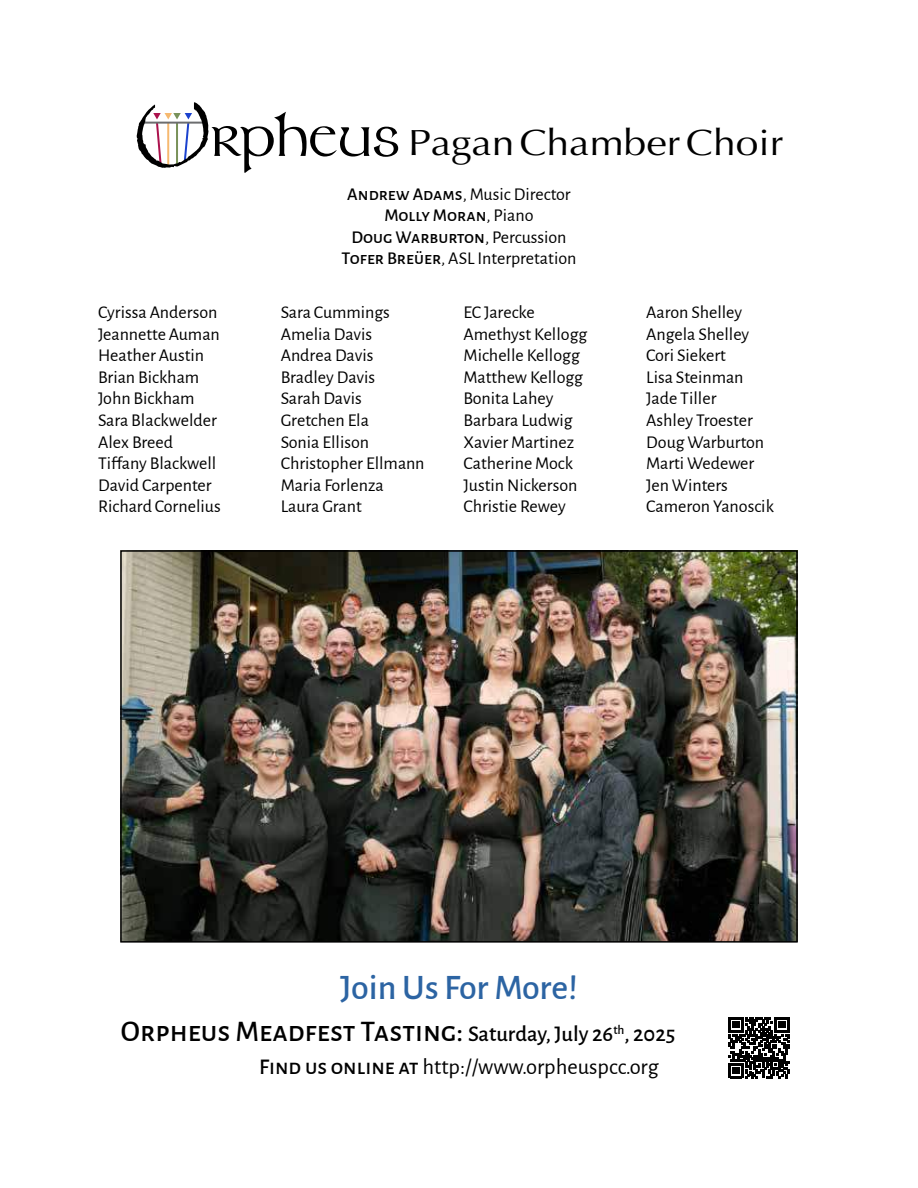
<style>
.page{position:relative;width:918px;height:1188px;background:#fff}
.page>*{position:absolute;margin:0;border:0;box-sizing:border-box;transform-origin:0 0}
.t1{font:36.45px "Optima";color:#000;scale:1.12 1}
.t2{font:500 36px "Alegreya Sans";letter-spacing:-.01em;color:#2c64a3}
.t3{font:500 30px "Alegreya Sans";color:#000}
.t4{font:22.5px "Alegreya Sans";color:#000}
.t5{font:18px/21.6px "Alegreya Sans";color:#000}
.s1{font-family:"Stonehenge";font-size:73.05px}
.s2{font-weight:500}
.s3{font-size:22.5px}
</style>
<div class="page">
<svg style="left:137px;top:102px;width:72px;height:66px"></svg>
<img style="left:123px;top:553px;width:672px;height:387px">
<div style="left:120px;top:550px;width:678px;height:393px;border:2px solid #000"></div>
<svg style="left:729px;top:1018px;width:60px;height:60px"></svg>
<h1 class="t1" style="left:211px;top:127px;width:512px"><span class="s1">rpheus</span> Pagan Chamber Choir</h1>
<p class="t5" style="left:342px;top:182px;width:236px;text-align:center"><span class="s2">Andrew Adams</span>, Music Director<br><span class="s2">Molly Moran</span>, Piano<br><span class="s2">Doug Warburton</span>, Percussion<br><span class="s2">Tofer BreÜer</span>, ASL Interpretation</p>
<p class="t5" style="left:98px;top:303px;width:124px">Cyrissa Anderson<br>Jeannette Auman<br>Heather Austin<br>Brian Bickham<br>John Bickham<br>Sara Blackwelder<br>Alex Breed<br>Tiffany Blackwell<br>David Carpenter<br>Richard Cornelius</p>
<p class="t5" style="left:281px;top:303px;width:145px">Sara Cummings<br>Amelia Davis<br>Andrea Davis<br>Bradley Davis<br>Sarah Davis<br>Gretchen Ela<br>Sonia Ellison<br>Christopher Ellmann<br>Maria Forlenza<br>Laura Grant</p>
<p class="t5" style="left:464px;top:300px;width:125px">EC Jarecke<br>Amethyst Kellogg<br>Michelle Kellogg<br>Matthew Kellogg<br>Bonita Lahey<br>Barbara Ludwig<br>Xavier Martinez<br>Catherine Mock<br>Justin Nickerson<br>Christie Rewey</p>
<p class="t5" style="left:646px;top:303px;width:129px">Aaron Shelley<br>Angela Shelley<br>Cori Siekert<br>Lisa Steinman<br>Jade Tiller<br>Ashley Troester<br>Doug Warburton<br>Marti Wedewer<br>Jen Winters<br>Cameron Yanoscik</p>
<h2 class="t2" style="left:340px;top:974px;width:239px">Join Us For More!</h2>
<h3 class="t3" style="left:121px;top:1010px;width:556px">Orpheus Meadfest Tasting: <span class="s3">Saturday, July 26</span><sup>th</sup><span class="s3">, 2025</span></h3>
<p class="t4" style="left:259px;top:1052px;width:401px"><span class="s2">Find us online at</span> http://www.orpheuspcc.org</p>
</div>
